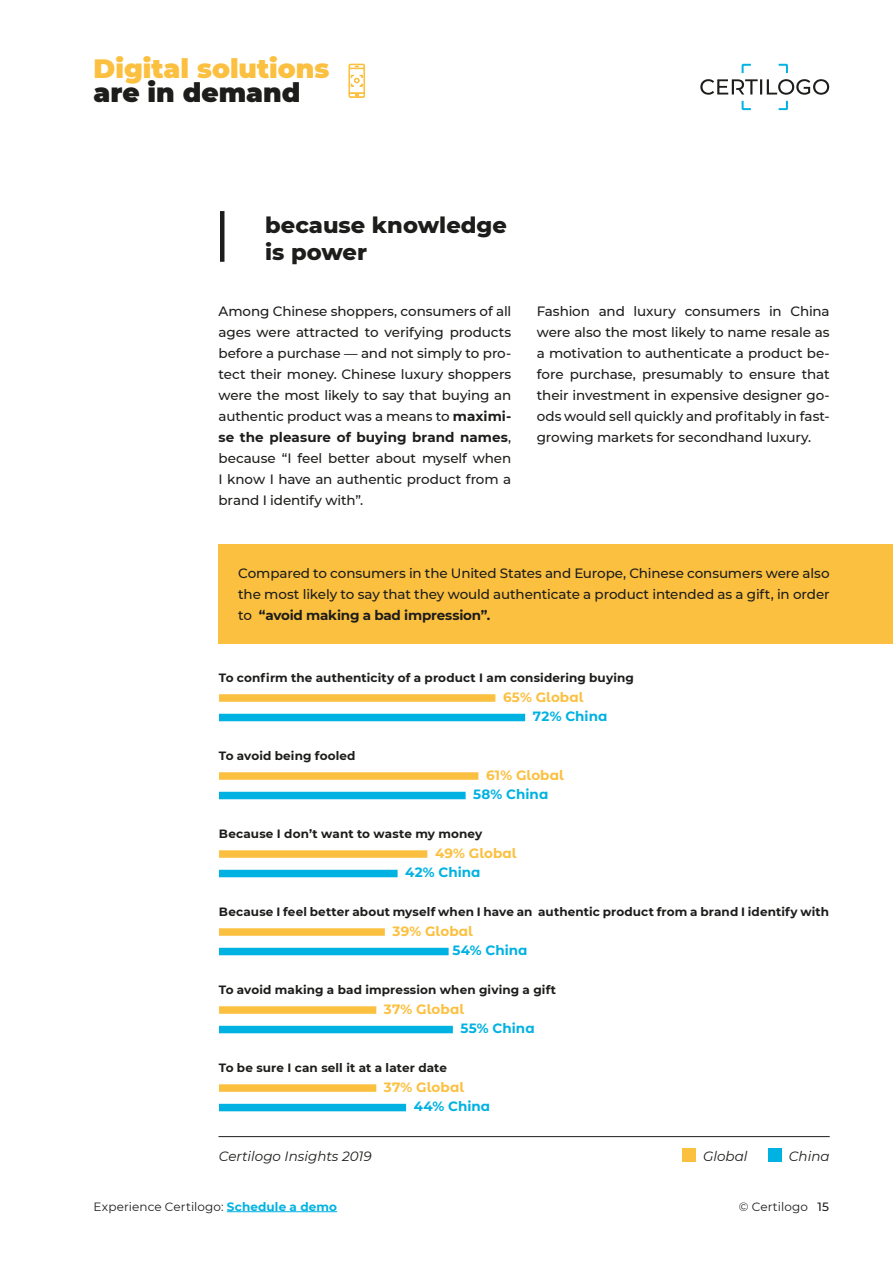
<style>
.page{position:relative;width:893px;height:1263px;background:#fff}
.page>*{position:absolute;margin:0;border:0;box-sizing:border-box;transform-origin:0 0}
.t1{font:900 26.4px "Montserrat";color:#fcc040}
.t2{font:900 26.4px "Montserrat";color:#1d1d1b}
.t3{font:800 22.5px "Montserrat";color:#1d1d1b}
.sommario_corpo{font:500 13.5px/21px "Montserrat";letter-spacing:-.01em;color:#1d1d1b;text-align:justify}
.sommario_corpo-2{font:700 13.5px "Montserrat Alternates";letter-spacing:.005em;color:#fcc040}
.sommario_corpo-3{font:700 13.5px "Montserrat Alternates";color:#00b2e2}
.t4{font:italic 13.5px "Montserrat";color:#1d1d1b}
.sommario_corpo-4{font:700 12px "Montserrat";letter-spacing:.01em;color:#1d1d1b}
.t5{font:12px "Montserrat";letter-spacing:.005em;color:#1d1d1b}
.s1{font-weight:700}
.s2{font-weight:700;color:#00b2e2}
.s3{font-weight:500}
</style>
<div class="page">
<svg style="left:700px;top:64px;width:129px;height:46px"></svg>
<hr style="left:227px;top:1211px;width:110px;height:1px;background:#00b2e2">
<hr style="left:218px;top:1136px;width:612px;height:1px;background:#1d1d1b">
<div style="left:219px;top:694px;width:276px;height:8px;background:#fcc040"></div>
<div style="left:219px;top:714px;width:306px;height:7px;background:#00b2e2"></div>
<div style="left:219px;top:772px;width:259px;height:8px;background:#fcc040"></div>
<div style="left:219px;top:792px;width:247px;height:7px;background:#00b2e2"></div>
<div style="left:219px;top:850px;width:208px;height:8px;background:#fcc040"></div>
<div style="left:219px;top:870px;width:179px;height:7px;background:#00b2e2"></div>
<div style="left:219px;top:928px;width:166px;height:8px;background:#fcc040"></div>
<div style="left:219px;top:948px;width:230px;height:7px;background:#00b2e2"></div>
<div style="left:219px;top:1006px;width:157px;height:8px;background:#fcc040"></div>
<div style="left:219px;top:1026px;width:234px;height:7px;background:#00b2e2"></div>
<div style="left:219px;top:1084px;width:157px;height:8px;background:#fcc040"></div>
<div style="left:219px;top:1104px;width:187px;height:7px;background:#00b2e2"></div>
<div style="left:218px;top:544px;width:675px;height:100px;background:#fcc040"></div>
<div style="left:683px;top:1148px;width:13px;height:13px;background:#fcc040"></div>
<div style="left:769px;top:1148px;width:13px;height:13px;background:#00b2e2"></div>
<svg style="left:348px;top:63px;width:17px;height:35px"></svg>
<hr style="left:220px;top:211px;width:4px;height:51px;background:#1d1d1b">
<p class="t1" style="left:94px;top:49px;width:237px">Digital solutions</p>
<p class="t2" style="left:94px;top:72px;width:209px">are in demand</p>
<p class="t3" style="left:265px;top:208px;width:243px">because knowledge</p>
<p class="t3" style="left:265px;top:235px;width:103px">is power</p>
<p class="sommario_corpo" style="left:218px;top:300px;width:294px">Among Chinese shoppers, consumers of all ages were attracted to verifying products before a purchase — and not simply to pro&shy;tect their money. Chinese luxury shoppers were the most likely to say that buying an authentic product was a means to <span class="s1">maximi&shy;se the pleasure of buying brand names</span>, because “I feel better about myself when I know I have an authentic product from a brand I identify with”.</p>
<p class="sommario_corpo" style="left:537px;top:300px;width:294px">Fashion and luxury consumers in China were also the most likely to name resale as a motivation to authenticate a product be&shy;fore purchase, presumably to ensure that their investment in expensive designer go&shy;ods would sell quickly and profitably in fast&shy;growing markets for secondhand luxury.</p>
<p class="sommario_corpo" style="left:238px;top:562px;width:593px">Compared to consumers in the United States and Europe, Chinese consumers were also the most likely to say that they would authenticate a product intended as a gift, in order to <span class="s1">“avoid making a bad impression”.</span></p>
<p class="sommario_corpo-4" style="left:219px;top:669px;width:416px">To confirm the authenticity of a product I am considering buying</p>
<p class="sommario_corpo-2" style="left:503px;top:687px;width:82px">65% Global</p>
<p class="sommario_corpo-3" style="left:533px;top:707px;width:76px">72% China</p>
<p class="sommario_corpo-4" style="left:219px;top:747px;width:138px">To avoid being fooled</p>
<p class="sommario_corpo-2" style="left:486px;top:765px;width:79px">61% Global</p>
<p class="sommario_corpo-3" style="left:473px;top:785px;width:77px">58% China</p>
<p class="sommario_corpo-4" style="left:219px;top:825px;width:265px">Because I don’t want to waste my money</p>
<p class="sommario_corpo-2" style="left:435px;top:843px;width:83px">49% Global</p>
<p class="sommario_corpo-3" style="left:405px;top:863px;width:77px">42% China</p>
<p class="sommario_corpo-4" style="left:219px;top:903px;width:612px">Because I feel better about myself when I have an authentic product from a brand I identify with</p>
<p class="sommario_corpo-2" style="left:392px;top:921px;width:82px">39% Global</p>
<p class="sommario_corpo-3" style="left:452px;top:941px;width:77px">54% China</p>
<p class="sommario_corpo-4" style="left:219px;top:981px;width:339px">To avoid making a bad impression when giving a gift</p>
<p class="sommario_corpo-2" style="left:384px;top:999px;width:82px">37% Global</p>
<p class="sommario_corpo-3" style="left:460px;top:1019px;width:76px">55% China</p>
<p class="sommario_corpo-4" style="left:219px;top:1059px;width:230px">To be sure I can sell it at a later date</p>
<p class="sommario_corpo-2" style="left:384px;top:1077px;width:82px">37% Global</p>
<p class="sommario_corpo-3" style="left:414px;top:1097px;width:78px">44% China</p>
<p class="t4" style="left:219px;top:1147px;width:154px">Certilogo Insights 2019</p>
<p class="t4" style="left:703px;top:1147px;width:46px">Global</p>
<p class="t4" style="left:789px;top:1147px;width:42px">China</p>
<p class="t5" style="left:94px;top:1198px;width:245px">Experience Certilogo: <span class="s2">Schedule a demo</span></p>
<p class="t5" style="left:739px;top:1198px;width:92px">© Certilogo <span class="s3">15</span></p>
</div>
